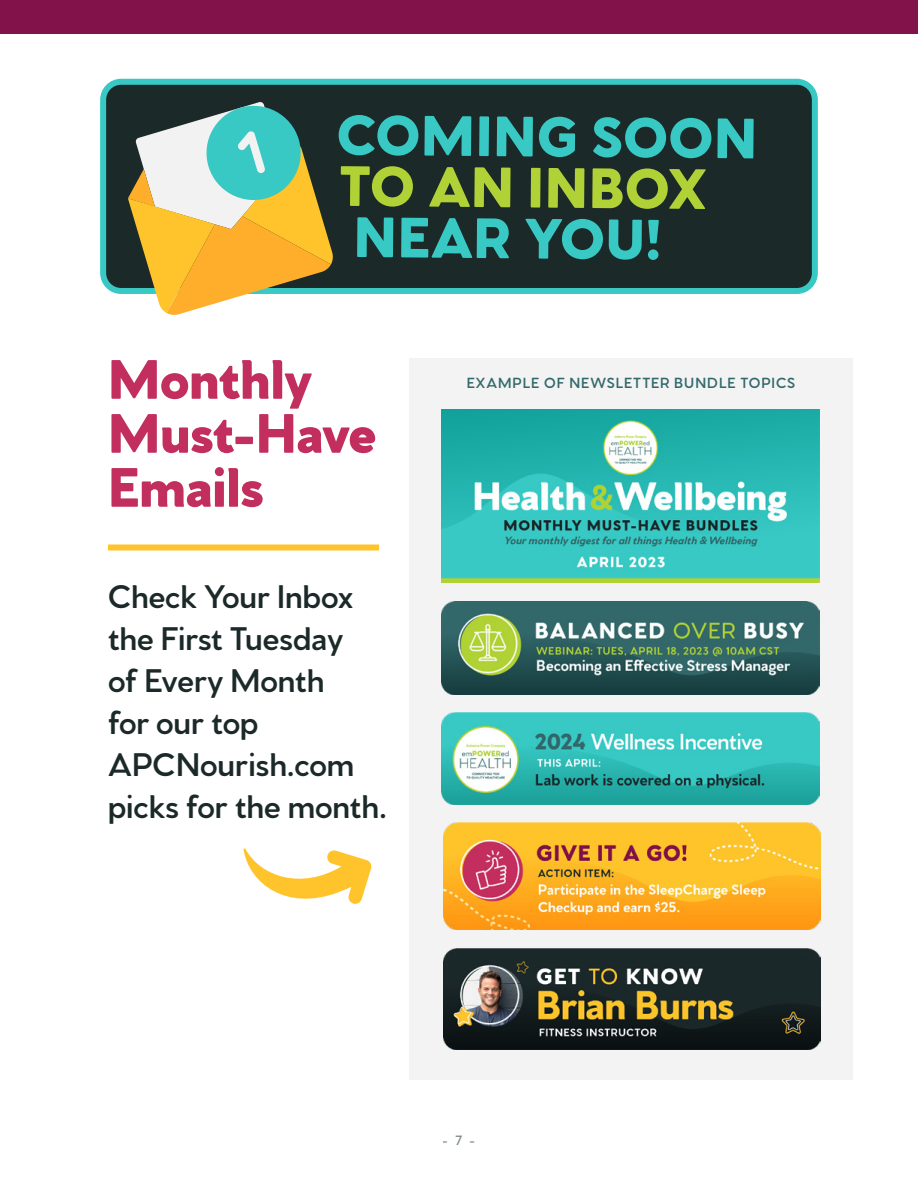
<style>
.page{position:relative;width:918px;height:1188px;background:#fff}
.page>*{position:absolute;margin:0;border:0;box-sizing:border-box;transform-origin:0 0}
.t1{font:900 60px "Venti CF";color:#38c9c4}
.t2{font:900 60px "Venti CF";color:#b0d236}
.t3{font:900 58.5px/54px "Venti CF";letter-spacing:-.02em;color:#c22e5e}
.t4{font:600 34.5px/42px "Venti CF";letter-spacing:-.005em;color:#1c2929}
.t5{font:600 15.45px "Venti CF";letter-spacing:.06em;color:#33696b}
.t6{font:600 14.25px "Venti CF";color:#1c2929}
</style>
<div class="page">
<div style="left:409px;top:358px;width:444px;height:722px;background:#f3f3f3"></div>
<div style="left:108px;top:544px;width:271px;height:6px;background:#ffc42b"></div>
<img style="left:441px;top:410px;width:378px;height:173px">
<img style="left:441px;top:713px;width:378px;height:91px">
<img style="left:443px;top:822px;width:378px;height:108px">
<img style="left:441px;top:601px;width:378px;height:93px">
<img style="left:443px;top:948px;width:378px;height:101px">
<div style="left:0;top:0;width:918px;height:34px;background:#82124a"></div>
<div style="left:103px;top:82px;width:712px;height:209px;background:#1c2929;border-radius:18px"></div>
<div style="left:100px;top:79px;width:718px;height:215px;border:6px solid #38c9c4;border-radius:18px"></div>
<svg style="left:128px;top:102px;width:205px;height:213px"></svg>
<svg style="left:243px;top:848px;width:129px;height:56px"></svg>
<h1 class="t1" style="left:337px;top:96px;width:422px;rotate:1deg">COMING SOON</h1>
<h1 class="t2" style="left:340px;top:147px;width:369px;rotate:1deg">TO AN INBOX</h1>
<h1 class="t1" style="left:355px;top:199px;width:309px;rotate:1deg">NEAR YOU!</h1>
<h2 class="t3" style="left:108px;top:355px;width:206px">Monthly</h2>
<p class="t5" style="left:467px;top:373px;width:330px">EXAMPLE OF NEWSLETTER BUNDLE TOPICS</p>
<h2 class="t3" style="left:108px;top:409px;width:270px">Must-Have<br>Emails</h2>
<p class="t4" style="left:108px;top:577px;width:280px">Check Your Inbox the First Tuesday<br>of Every Month<br>for our top<br>APCNourish.com picks for the month.</p>
<p class="t6" style="left:443px;top:1131px;width:34px">- 7 -</p>
</div>
